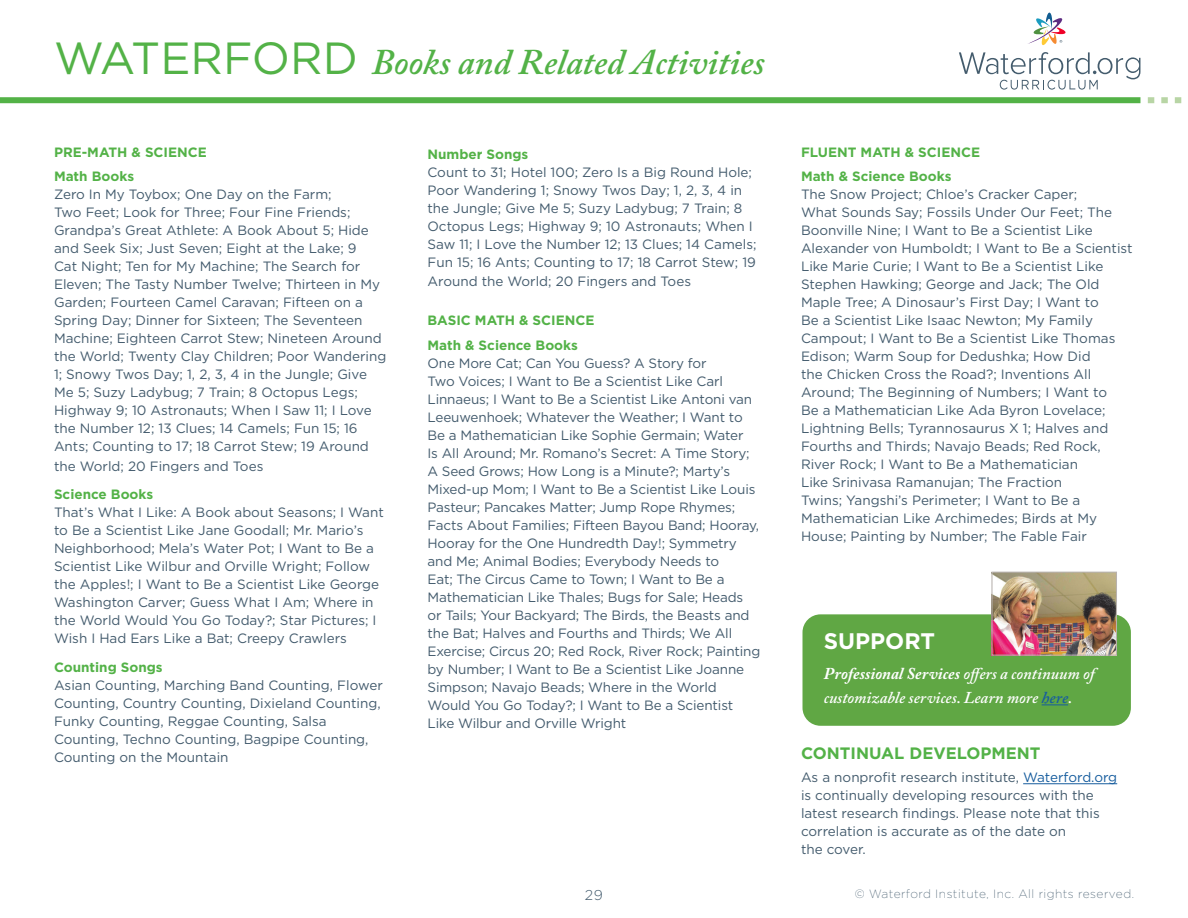
<style>
.page{position:relative;width:1188px;height:918px;background:#fff}
.page>*{position:absolute;margin:0;border:0;box-sizing:border-box;transform-origin:0 0}
.M_Header_LARGE{font:italic 600 36px "Adobe Caslon Pro";color:#53b247}
.t1{font:700 22.5px "Gotham";color:#fff}
.t2{font:italic 600 16.5px/24px "Adobe Caslon Pro";color:#fff}
.t3{font:700 16.5px "Gotham";color:#53b247}
.t4{font:300 14.25px "Gotham";color:#435b6d}
.t5{font:13.5px/18px "Gotham";color:#435b6d}
.t6{font:700 13.5px/24.9px "Gotham";color:#53b247}
.t7{font:200 12px "Gotham";letter-spacing:.04em;color:#435b6d}
.s1{font-family:"Gotham";font-weight:400;font-style:normal;font-size:45px}
.s2{font-weight:700}
.s3{color:#175d9e}
</style>
<div class="page">
<svg style="left:959px;top:52px;width:181px;height:38px"></svg>
<svg style="left:1028px;top:12px;width:38px;height:33px"></svg>
<hr style="left:1023px;top:783px;width:94px;height:1px;background:#175d9e">
<div style="left:0;top:97px;width:1140px;height:6px;background:#53b247"></div>
<svg style="left:1148px;top:97px;width:6px;height:6px"></svg>
<div style="left:1161px;top:97px;width:7px;height:6px;background:#b8d5a5"></div>
<svg style="left:1175px;top:97px;width:6px;height:6px"></svg>
<div style="left:802px;top:614px;width:329px;height:112px;background:#60a744;border-radius:18px"></div>
<svg style="left:1042px;top:704px;width:26px;height:1px"></svg>
<img style="left:993px;top:574px;width:122px;height:80px">
<div style="left:991px;top:572px;width:126px;height:84px;border:1px solid #b8b2ae"></div>
<p class="M_Header_LARGE" style="left:54px;top:40px;width:712px"><span class="s1">WATERFORD</span> Books and Related Activities</p>
<p class="t6" style="left:54px;top:139px;width:154px">PRE-MATH &amp; SCIENCE<br>Math Books</p>
<p class="t5" style="left:54px;top:185px;width:334px">Zero In My Toybox; One Day on the Farm;<br>Two Feet; Look for Three; Four Fine Friends; Grandpa’s Great Athlete: A Book About 5; Hide and Seek Six; Just Seven; Eight at the Lake; 9<br>Cat Night; Ten for My Machine; The Search for Eleven; The Tasty Number Twelve; Thirteen in My Garden; Fourteen Camel Caravan; Fifteen on a Spring Day; Dinner for Sixteen; The Seventeen Machine; Eighteen Carrot Stew; Nineteen Around the World; Twenty Clay Children; Poor Wandering 1; Snowy Twos Day; 1, 2, 3, 4 in the Jungle; Give Me 5; Suzy Ladybug; 7 Train; 8 Octopus Legs; Highway 9; 10 Astronauts; When I Saw 11; I Love the Number 12; 13 Clues; 14 Camels; Fun 15; 16<br>Ants; Counting to 17; 18 Carrot Stew; 19 Around</p>
<p class="t5" style="left:54px;top:457px;width:211px">the World; 20 Fingers and Toes</p>
<p class="t6" style="left:54px;top:482px;width:101px">Science Books</p>
<p class="t5" style="left:54px;top:503px;width:331px">That’s What I Like: A Book about Seasons; I Want to Be a Scientist Like Jane Goodall; Mr. Mario’s Neighborhood; Mela’s Water Pot; I Want to Be a Scientist Like Wilbur and Orville Wright; Follow the Apples!; I Want to Be a Scientist Like George Washington Carver; Guess What I Am; Where in the World Would You Go Today?; Star Pictures; I Wish I Had Ears Like a Bat; Creepy Crawlers</p>
<p class="t6" style="left:54px;top:655px;width:110px">Counting Songs</p>
<p class="t5" style="left:54px;top:676px;width:330px">Asian Counting, Marching Band Counting, Flower Counting, Country Counting, Dixieland Counting, Funky Counting, Reggae Counting, Salsa Counting, Techno Counting, Bagpipe Counting, Counting on the Mountain</p>
<p class="t6" style="left:428px;top:142px;width:102px">Number Songs</p>
<p class="t5" style="left:428px;top:163px;width:331px">Count to 31; Hotel 100; Zero Is a Big Round Hole; Poor Wandering 1; Snowy Twos Day; 1, 2, 3, 4 in the Jungle; Give Me 5; Suzy Ladybug; 7 Train; 8<br>Octopus Legs; Highway 9; 10 Astronauts; When I Saw 11; I Love the Number 12; 13 Clues; 14 Camels; Fun 15; 16 Ants; Counting to 17; 18 Carrot Stew; 19</p>
<p class="t5" style="left:428px;top:272px;width:265px">Around the World; 20 Fingers and Toes</p>
<p class="t6" style="left:428px;top:308px;width:168px">BASIC MATH &amp; SCIENCE<br>Math &amp; Science Books</p>
<p class="t5" style="left:428px;top:354px;width:334px">One More Cat; Can You Guess? A Story for<br>Two Voices; I Want to Be a Scientist Like Carl Linnaeus; I Want to Be a Scientist Like Antoni van Leeuwenhoek; Whatever the Weather; I Want to Be a Mathematician Like Sophie Germain; Water<br>Is All Around; Mr. Romano’s Secret: A Time Story; A Seed Grows; How Long is a Minute?; Marty’s Mixed-up Mom; I Want to Be a Scientist Like Louis Pasteur; Pancakes Matter; Jump Rope Rhymes; Facts About Families; Fifteen Bayou Band; Hooray, Hooray for the One Hundredth Day!; Symmetry and Me; Animal Bodies; Everybody Needs to<br>Eat; The Circus Came to Town; I Want to Be a Mathematician Like Thales; Bugs for Sale; Heads or Tails; Your Backyard; The Birds, the Beasts and the Bat; Halves and Fourths and Thirds; We All Exercise; Circus 20; Red Rock, River Rock; Painting by Number; I Want to Be a Scientist Like Joanne Simpson; Navajo Beads; Where in the World Would You Go Today?; I Want to Be a Scientist Like Wilbur and Orville Wright</p>
<p class="t6" style="left:801px;top:139px;width:181px">FLUENT MATH &amp; SCIENCE<br>Math &amp; Science Books</p>
<p class="t5" style="left:801px;top:185px;width:333px">The Snow Project; Chloe’s Cracker Caper;<br>What Sounds Say; Fossils Under Our Feet; The Boonville Nine; I Want to Be a Scientist Like Alexander von Humboldt; I Want to Be a Scientist Like Marie Curie; I Want to Be a Scientist Like Stephen Hawking; George and Jack; The Old Maple Tree; A Dinosaur’s First Day; I Want to<br>Be a Scientist Like Isaac Newton; My Family Campout; I Want to Be a Scientist Like Thomas Edison; Warm Soup for Dedushka; How Did<br>the Chicken Cross the Road?; Inventions All Around; The Beginning of Numbers; I Want to<br>Be a Mathematician Like Ada Byron Lovelace; Lightning Bells; Tyrannosaurus X 1; Halves and Fourths and Thirds; Navajo Beads; Red Rock, River Rock; I Want to Be a Mathematician<br>Like Srinivasa Ramanujan; The Fraction<br>Twins; Yangshi’s Perimeter; I Want to Be a Mathematician Like Archimedes; Birds at My House; Painting by Number; The Fable Fair</p>
<h2 class="t1" style="left:824px;top:627px;width:113px">SUPPORT</h2>
<p class="t2" style="left:824px;top:662px;width:272px"><span class="s2">Professional Services</span> offers a continuum of customizable services. Learn more <span class="s3">here</span>.</p>
<p class="t3" style="left:801px;top:742px;width:241px">CONTINUAL DEVELOPMENT</p>
<p class="t5" style="left:801px;top:768px;width:318px">As a nonprofit research institute, <span class="s3">Waterford.org </span>is continually developing resources with the latest research findings. Please note that this correlation is accurate as of the date on<br>the cover.</p>
<p class="t4" style="left:585px;top:886px;width:20px">29</p>
<p class="t7" style="left:855px;top:886px;width:281px">© Waterford Institute, Inc. All rights reserved.</p>
</div>
